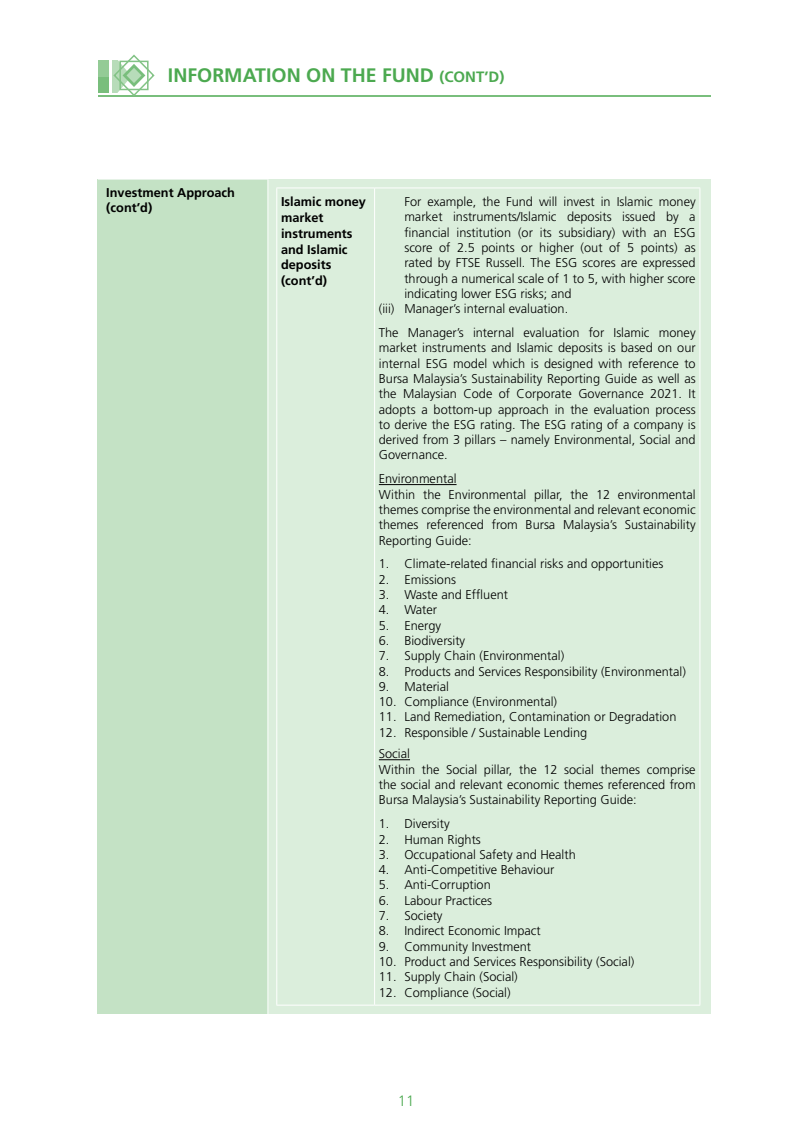
<style>
.page{position:relative;width:808px;height:1136px;background:#fff}
.page>*{position:absolute;margin:0;border:0;box-sizing:border-box;transform-origin:0 0}
.t1{font:700 19.5px "Frutiger";color:#4ca950}
.t2{font:300 15px "Frutiger";color:#4ca950}
.t3{font:300 12.75px/15.3px "Frutiger";color:#000;text-align:justify}
.t4{font:700 12.75px/15.8px "Frutiger";color:#000}
.s1{font-size:15px}
</style>
<div class="page">
<div style="left:98px;top:179px;width:170px;height:834px;background:#c4e2c5"></div>
<div style="left:268px;top:179px;width:442px;height:834px;background:#dbeedc"></div>
<hr style="left:98px;top:179px;width:170px;height:1px;background:#fff">
<hr style="left:267px;top:179px;width:1px;height:834px;background:#fff">
<hr style="left:374px;top:188px;width:1px;height:816px;background:#fff">
<hr style="left:276px;top:1004px;width:99px;height:1px;background:#fff">
<hr style="left:375px;top:1004px;width:325px;height:1px;background:#fff">
<hr style="left:276px;top:187px;width:99px;height:1px;background:#fff">
<hr style="left:276px;top:188px;width:1px;height:816px;background:#fff">
<hr style="left:375px;top:187px;width:325px;height:1px;background:#fff">
<hr style="left:699px;top:188px;width:1px;height:816px;background:#fff">
<hr style="left:379px;top:484px;width:77px;height:1px;background:#000">
<hr style="left:379px;top:759px;width:31px;height:1px;background:#000">
<hr style="left:98px;top:95px;width:612px;height:2px;background:#79be7c">
<svg style="left:98px;top:54px;width:57px;height:41px"></svg>
<h1 class="t1" style="left:168px;top:64px;width:338px">INFORMATION ON THE FUND <span class="s1">(CONT’D)</span></h1>
<p class="t4" style="left:106px;top:185px;width:130px;line-height:15.3px">Investment Approach (cont’d)</p>
<p class="t4" style="left:281px;top:194px;width:87px">Islamic money market instruments and Islamic deposits (cont’d)</p>
<p class="t3" style="left:404px;top:194px;width:293px">For example, the Fund will invest in Islamic money</p>
<p class="t3" style="left:404px;top:209px;width:293px">market instruments/Islamic deposits issued by a</p>
<p class="t3" style="left:404px;top:225px;width:293px">financial institution (or its subsidiary) with an ESG</p>
<p class="t3" style="left:404px;top:240px;width:293px">score of 2.5 points or higher (out of 5 points) as</p>
<p class="t3" style="left:404px;top:255px;width:293px">rated by FTSE Russell. The ESG scores are expressed</p>
<p class="t3" style="left:404px;top:271px;width:293px">through a numerical scale of 1 to 5, with higher score</p>
<p class="t3" style="left:404px;top:286px;width:169px">indicating lower ESG risks; and</p>
<p class="t3" style="left:379px;top:301px;width:191px">(iii) Manager’s internal evaluation.</p>
<p class="t3" style="left:379px;top:325px;width:318px">The Manager’s internal evaluation for Islamic money market instruments and Islamic deposits is based on our internal ESG model which is designed with reference to Bursa Malaysia’s Sustainability Reporting Guide as well as the Malaysian Code of Corporate Governance 2021. It adopts a bottom-up approach in the evaluation process to derive the ESG rating. The ESG rating of a company is derived from 3 pillars – namely Environmental, Social and Governance.</p>
<p class="t3" style="left:379px;top:471px;width:318px;text-align:left">Environmental<br>Within the Environmental pillar, the 12 environmental themes comprise the environmental and relevant economic themes referenced from Bursa Malaysia’s Sustainability Reporting Guide:</p>
<p class="t3" style="left:379px;top:556px;width:286px">1. Climate-related financial risks and opportunities</p>
<p class="t3" style="left:379px;top:571px;width:79px">2. Emissions</p>
<p class="t3" style="left:379px;top:587px;width:131px">3. Waste and Effluent</p>
<p class="t3" style="left:379px;top:602px;width:60px">4. Water</p>
<p class="t3" style="left:379px;top:617px;width:64px">5. Energy</p>
<p class="t3" style="left:379px;top:633px;width:88px">6. Biodiversity</p>
<p class="t3" style="left:379px;top:648px;width:187px">7. Supply Chain (Environmental)</p>
<p class="t3" style="left:379px;top:663px;width:308px">8. Products and Services Responsibility (Environmental)</p>
<p class="t3" style="left:379px;top:679px;width:72px">9. Material</p>
<p class="t3" style="left:379px;top:694px;width:180px">10. Compliance (Environmental)</p>
<p class="t3" style="left:379px;top:709px;width:299px">11. Land Remediation, Contamination or Degradation</p>
<p class="t3" style="left:379px;top:721px;width:210px;line-height:21.8px">12. Responsible / Sustainable Lending<br>Social</p>
<p class="t3" style="left:379px;top:761px;width:318px">Within the Social pillar, the 12 social themes comprise the social and relevant economic themes referenced from Bursa Malaysia’s Sustainability Reporting Guide:</p>
<p class="t3" style="left:379px;top:816px;width:72px">1. Diversity</p>
<p class="t3" style="left:379px;top:831px;width:104px">2. Human Rights</p>
<p class="t3" style="left:379px;top:846px;width:198px">3. Occupational Safety and Health</p>
<p class="t3" style="left:379px;top:862px;width:177px">4. Anti-Competitive Behaviour</p>
<p class="t3" style="left:379px;top:877px;width:113px">5. Anti-Corruption</p>
<p class="t3" style="left:379px;top:892px;width:115px">6. Labour Practices</p>
<p class="t3" style="left:379px;top:908px;width:65px">7. Society</p>
<p class="t3" style="left:379px;top:923px;width:163px">8. Indirect Economic Impact</p>
<p class="t3" style="left:379px;top:938px;width:154px">9. Community Investment</p>
<p class="t3" style="left:379px;top:954px;width:257px">10. Product and Services Responsibility (Social)</p>
<p class="t3" style="left:379px;top:969px;width:140px">11. Supply Chain (Social)</p>
<p class="t3" style="left:379px;top:984px;width:133px">12. Compliance (Social)</p>
<p class="t2" style="left:398px;top:1092px;width:18px">11</p>
</div>
